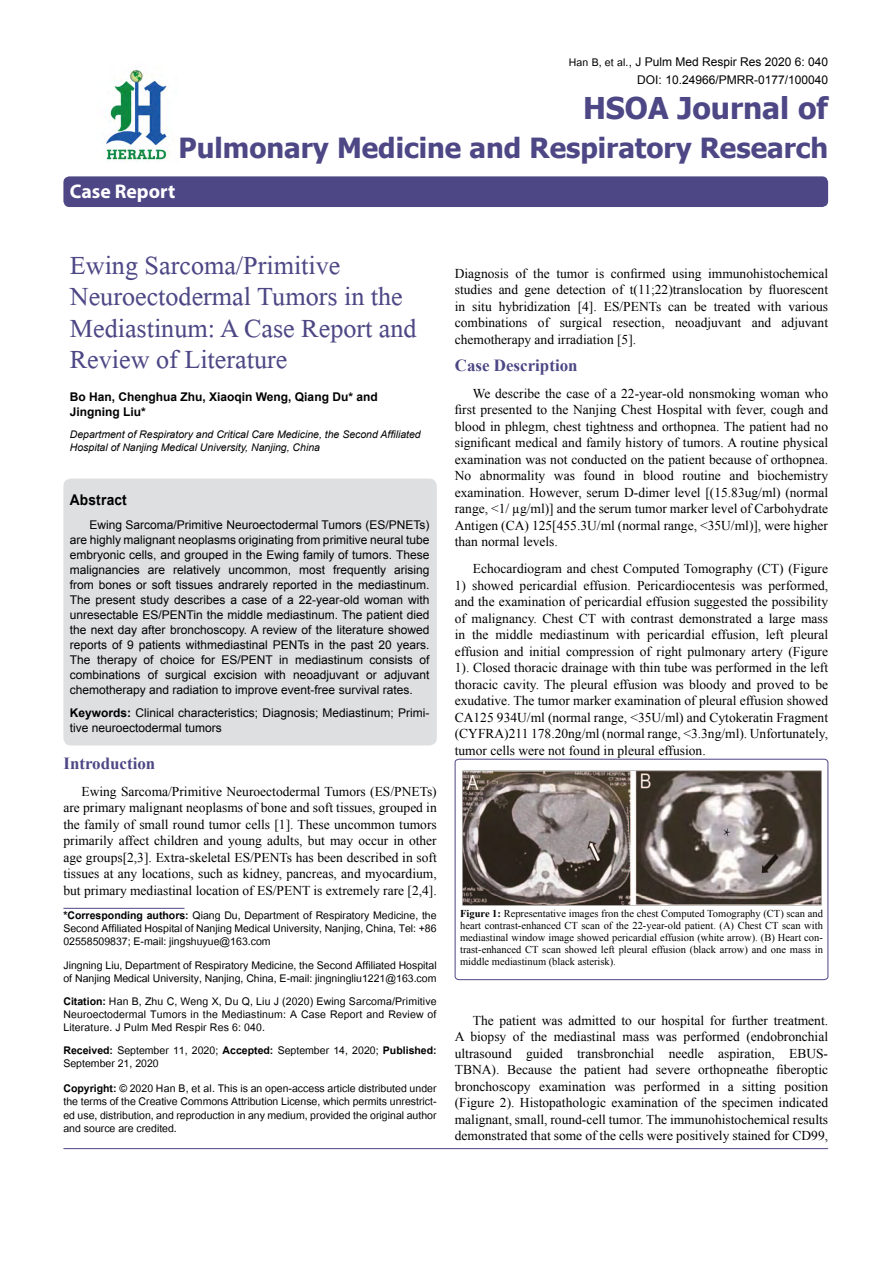
<style>
.page{position:relative;width:893px;height:1263px;background:#fff}
.page>*{position:absolute;margin:0;border:0;box-sizing:border-box;transform-origin:0 0}
.t1{font:39px/31.5px "Microsoft Himalaya";color:#4d4785}
.t2{font:700 30px "Tahoma";color:#4d4785}
.t3{font:700 27.75px "Tahoma";color:#4d4785}
.t4{font:700 19.8px "Myriad Hebrew";color:#fff}
.t5{font:700 16.95px "Times New Roman";color:#4d4785}
.t6{font:700 14.85px "Arial";letter-spacing:.015em;color:#000;scale:.93 1}
.t7{font:14.7px/13.2px "Utsaah";color:#000;text-align:justify}
.t8{font:13.5px/16.5px "Times New Roman";color:#000;text-align:justify}
.t9{font:12px/15px "Arial";color:#000;text-align:right}
.t10{font:700 12px/15px "Arial";color:#000}
.t11{font:10.5px/12px "Times New Roman";color:#000;text-align:justify}
.t12{font:italic 10.5px/13.2px "Arial";color:#000}
.s1{font-family:"Utsaah";font-size:14.7px}
.s2{font-weight:700}
</style>
<div class="page">
<div style="left:63px;top:176px;width:765px;height:31px;background:#4d4785;border-radius:6px"></div>
<hr style="left:63px;top:908px;width:121px;height:1px;background:#4d4785">
<img style="left:105px;top:70px;width:64px;height:92px">
<hr style="left:63px;top:1148px;width:765px;height:1px;background:#4d4785">
<div style="left:63px;top:479px;width:374px;height:266px;background:#dedfe0;border-radius:8px"></div>
<svg style="left:455px;top:759px;width:373px;height:221px"></svg>
<img style="left:463px;top:770px;width:358px;height:135px">
<p class="t9" style="left:569px;top:53px;width:261px;line-height:18px"><span class="s1">Han B, et al.</span>, J Pulm Med Respir Res 2020 6: 040<br>DOI: 10.24966/PMRR-0177/100040</p>
<h2 class="t2" style="left:583px;top:87px;width:247px">HSOA Journal of</h2>
<h3 class="t3" style="left:179px;top:128px;width:651px">Pulmonary Medicine and Respiratory Research</h3>
<h3 class="t4" style="left:70px;top:180px;width:107px">Case Report</h3>
<h1 class="t1" style="left:70px;top:244px;width:348px">Ewing Sarcoma/Primitive<br>Neuroectodermal Tumors in the<br>Mediastinum: A Case Report and<br>Review of Literature</h1>
<p class="t10" style="left:70px;top:389px;width:309px">Bo Han, Chenghua Zhu, Xiaoqin Weng, Qiang Du* and<br>Jingning Liu*</p>
<p class="t12" style="left:70px;top:428px;width:352px">Department of Respiratory and Critical Care Medicine, the Second Affiliated<br>Hospital of Nanjing Medical University, Nanjing, China</p>
<p class="t6" style="left:70px;top:490px;width:63px">Abstract</p>
<p class="t9" style="left:70px;top:517px;width:361px;text-align:justify;text-indent:20px">Ewing Sarcoma/Primitive Neuroectodermal Tumors (ES/PNETs) are highly malignant neoplasms originating from primitive neural tube embryonic cells, and grouped in the Ewing family of tumors. These malignancies are relatively uncommon, most frequently arising from bones or soft tissues andrarely reported in the mediastinum.<br>The present study describes a case of a 22-year-old woman with unresectable ES/PENTin the middle mediastinum. The patient died the next day after bronchoscopy. A review of the literature showed reports of 9 patients withmediastinal PENTs in the past 20 years.<br>The therapy of choice for ES/PENT in mediastinum consists of combinations of surgical excision with neoadjuvant or adjuvant chemotherapy and radiation to improve event-free survival rates.</p>
<p class="t9" style="left:70px;top:705px;width:361px;text-align:left"><span class="s2">Keywords:</span> Clinical characteristics; Diagnosis; Mediastinum; Primi&shy;tive neuroectodermal tumors</p>
<p class="t5" style="left:63px;top:751px;width:93px">Introduction</p>
<p class="t8" style="left:63px;top:782px;width:375px;text-indent:18px">Ewing Sarcoma/Primitive Neuroectodermal Tumors (ES/PNETs) are primary malignant neoplasms of bone and soft tissues, grouped in the family of small round tumor cells [1]. These uncommon tumors primarily affect children and young adults, but may occur in other age groups[2,3]. Extra-skeletal ES/PENTs has been described in soft tissues at any locations, such as kidney, pancreas, and myocardium, but primary mediastinal location of ES/PENT is extremely rare [2,4].</p>
<p class="t7" style="left:63px;top:909px;width:375px"><span class="s2">*Corresponding authors:</span> Qiang Du, Department of Respiratory Medicine, the Second Affiliated Hospital of Nanjing Medical University, Nanjing, China, Tel: +86<br>02558509837; E-mail: jingshuyue@163.com</p>
<p class="t7" style="left:63px;top:960px;width:375px">Jingning Liu, Department of Respiratory Medicine, the Second Affiliated Hospital of Nanjing Medical University, Nanjing, China, E-mail: jingningliu1221@163.com</p>
<p class="t7" style="left:63px;top:995px;width:375px"><span class="s2">Citation:</span> Han B, Zhu C, Weng X, Du Q, Liu J (2020) Ewing Sarcoma/Primitive Neuroectodermal Tumors in the Mediastinum: A Case Report and Review of Literature. J Pulm Med Respir Res 6: 040.</p>
<p class="t7" style="left:63px;top:1044px;width:375px"><span class="s2">Received:</span> September 11, 2020; <span class="s2">Accepted:</span> September 14, 2020; <span class="s2">Published:<br></span>September 21, 2020</p>
<p class="t7" style="left:63px;top:1083px;width:375px"><span class="s2">Copyright:</span> © 2020 Han B, et al. This is an open-access article distributed under the terms of the Creative Commons Attribution License, which permits unrestrict&shy;ed use, distribution, and reproduction in any medium, provided the original author and source are credited.</p>
<p class="t8" style="left:455px;top:265px;width:375px">Diagnosis of the tumor is confirmed using immunohistochemical studies and gene detection of t(11;22)translocation by fluorescent in situ hybridization [4]. ES/PENTs can be treated with various combinations of surgical resection, neoadjuvant and adjuvant chemotherapy and irradiation [5].</p>
<p class="t5" style="left:455px;top:353px;width:124px">Case Description</p>
<p class="t8" style="left:455px;top:385px;width:375px;text-indent:18px">We describe the case of a 22-year-old nonsmoking woman who first presented to the Nanjing Chest Hospital with fever, cough and blood in phlegm, chest tightness and orthopnea. The patient had no significant medical and family history of tumors. A routine physical examination was not conducted on the patient because of orthopnea.<br>No abnormality was found in blood routine and biochemistry examination. However, serum D-dimer level [(15.83ug/ml) (normal range, &lt;1/ µg/ml)] and the serum tumor marker level of Carbohydrate Antigen (CA) 125[455.3U/ml (normal range, &lt;35U/ml)], were higher than normal levels.</p>
<p class="t8" style="left:473px;top:560px;width:357px">Echocardiogram and chest Computed Tomography (CT) (Figure</p>
<p class="t8" style="left:455px;top:577px;width:375px">1) showed pericardial effusion. Pericardiocentesis was performed, and the examination of pericardial effusion suggested the possibility of malignancy. Chest CT with contrast demonstrated a large mass in the middle mediastinum with pericardial effusion, left pleural effusion and initial compression of right pulmonary artery (Figure 1). Closed thoracic drainage with thin tube was performed in the left thoracic cavity. The pleural effusion was bloody and proved to be exudative. The tumor marker examination of pleural effusion showed CA125 934U/ml (normal range, &lt;35U/ml) and Cytokeratin Fragment (CYFRA)211 178.20ng/ml (normal range, &lt;3.3ng/ml). Unfortunately, tumor cells were not found in pleural effusion.</p>
<p class="t11" style="left:460px;top:907px;width:364px"><span class="s2">Figure 1:</span> Representative images fron the chest Computed Tomography (CT) scan and heart contrast-enhanced CT scan of the 22-year-old patient. (A) Chest CT scan with mediastinal window image showed pericardial effusion (white arrow). (B) Heart con&shy;trast-enhanced CT scan showed left pleural effusion (black arrow) and one mass in middle mediastinum (black asterisk).</p>
<p class="t8" style="left:455px;top:1012px;width:375px;text-indent:18px">The patient was admitted to our hospital for further treatment.<br>A biopsy of the mediastinal mass was performed (endobronchial ultrasound guided transbronchial needle aspiration, EBUS-TBNA). Because the patient had severe orthopneathe fiberoptic bronchoscopy examination was performed in a sitting position (Figure 2). Histopathologic examination of the specimen indicated malignant, small, round-cell tumor. The immunohistochemical results demonstrated that some of the cells were positively stained for CD99,</p>
</div>
